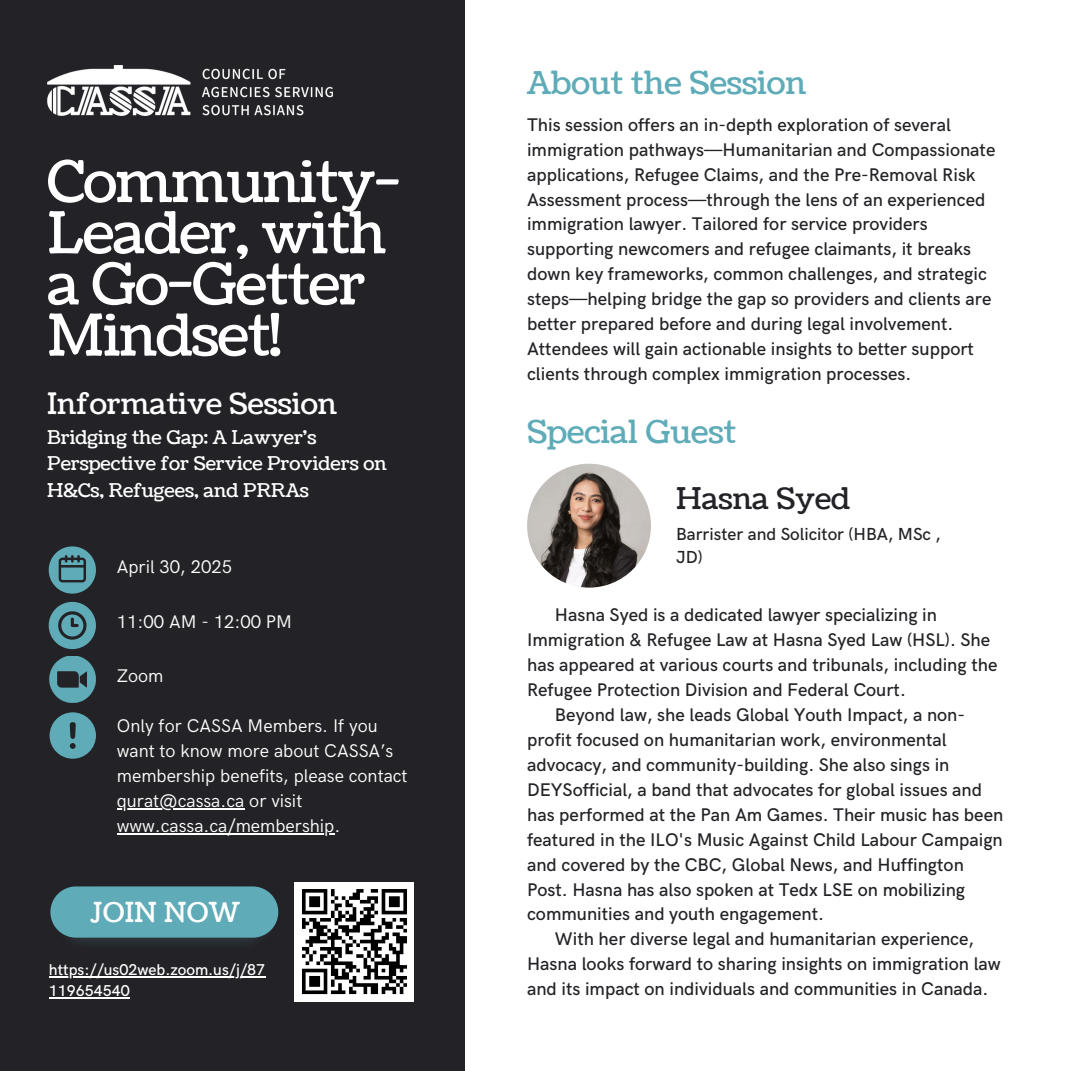
<style>
.page{position:relative;width:1071px;height:1071px;background:#fff}
.page>*{position:absolute;margin:0;border:0;box-sizing:border-box;transform-origin:0 0}
.t1{font:57.57px/51.1px "Coustard";letter-spacing:-.025em;color:#fff}
.t2{font:31.85px "Coustard";color:#5facb8}
.t3{font:29.75px "Coustard";color:#232226}
.t4{font:29.4px "Coustard";color:#fff}
.t5{font:27.47px "Coustard";color:#fff}
.t6{font:18.9px/26.2px "Coustard";color:#fff}
.t7{font:500 18.38px/24.8px "HK Grotesk";color:#232226}
.t8{font:18.38px/24.8px "HK Grotesk";color:#fff}
.t9{font:500 17.5px/22.4px "HK Grotesk";color:#232226}
.t10{font:500 15.75px/21px "HK Grotesk";color:#fff}
</style>
<div class="page">
<div style="left:0;top:0;width:464px;height:1071px;background:#232226"></div>
<img style="left:47px;top:66px;width:285px;height:50px">
<svg style="left:49px;top:546px;width:47px;height:48px"></svg>
<svg style="left:49px;top:602px;width:47px;height:47px"></svg>
<svg style="left:50px;top:712px;width:46px;height:46px"></svg>
<hr style="left:117px;top:808px;width:127px;height:2px;background:#fff">
<hr style="left:117px;top:833px;width:218px;height:2px;background:#fff">
<svg style="left:49px;top:656px;width:46px;height:46px;fill:#5facb8"></svg>
<svg style="left:57px;top:671px;width:30px;height:17px"></svg>
<img style="left:73px;top:909px;width:206px;height:34px">
<svg style="left:50px;top:886px;width:228px;height:52px;background:#5ba3ae"></svg>
<div style="left:295px;top:882px;width:119px;height:119px;background:#fff"></div>
<svg style="left:302px;top:889px;width:105px;height:106px"></svg>
<hr style="left:49px;top:977px;width:216px;height:1px;background:#fff">
<hr style="left:49px;top:998px;width:81px;height:1px;background:#fff">
<img style="left:527px;top:464px;width:124px;height:124px;border-radius:50%">
<p class="t1" style="left:47px;top:158px;width:354px">Community-<br>Leader, with a Go-Getter<br>Mindset!</p>
<h6 class="t4" style="left:47px;top:384px;width:291px">Informative Session</h6>
<h6 class="t6" style="left:47px;top:425px;width:341px">Bridging the Gap: A Lawyer's<br>Perspective for Service Providers on<br>H&amp;Cs, Refugees, and PRRAs</h6>
<p class="t8" style="left:117px;top:555px;width:117px">April 30, 2025</p>
<p class="t8" style="left:117px;top:610px;width:177px">11:00 AM - 12:00 PM</p>
<p class="t8" style="left:117px;top:664px;width:48px">Zoom</p>
<p class="t8" style="left:117px;top:714px;width:292px">Only for CASSA Members. If you want to know more about CASSA’s membership benefits, please contact</p>
<h1 class="t8" style="left:117px;top:789px;width:187px">qurat@cassa.ca or visit</h1>
<h6 class="t8" style="left:117px;top:814px;width:225px">www.cassa.ca/membership.</h6>
<h4 class="t5" style="left:90px;top:894px;width:152px">JOIN NOW</h4>
<h6 class="t10" style="left:49px;top:960px;width:218px">https://us02web.zoom.us/j/87<br>119654540</h6>
<p class="t2" style="left:527px;top:62px;width:281px">About the Session</p>
<h6 class="t7" style="left:527px;top:113px;width:470px">This session offers an in-depth exploration of several immigration pathways—Humanitarian and Compassionate applications, Refugee Claims, and the Pre-Removal Risk Assessment process—through the lens of an experienced immigration lawyer. Tailored for service providers supporting newcomers and refugee claimants, it breaks down key frameworks, common challenges, and strategic steps—helping bridge the gap so providers and clients are better prepared before and during legal involvement.<br>Attendees will gain actionable insights to better support clients through complex immigration processes.</h6>
<p class="t2" style="left:527px;top:410px;width:211px">Special Guest</p>
<h2 class="t3" style="left:676px;top:479px;width:176px">Hasna Syed</h2>
<h5 class="t9" style="left:676px;top:524px;width:266px">Barrister and Solicitor (HBA, MSc ,<br>JD)</h5>
<p class="t7" style="left:555px;top:603px;width:384px">Hasna Syed is a dedicated lawyer specializing in</p>
<p class="t7" style="left:527px;top:628px;width:465px">Immigration &amp; Refugee Law at Hasna Syed Law (HSL). She</p>
<p class="t7" style="left:527px;top:653px;width:472px">has appeared at various courts and tribunals, including the</p>
<p class="t7" style="left:527px;top:678px;width:380px">Refugee Protection Division and Federal Court.</p>
<p class="t7" style="left:555px;top:703px;width:412px">Beyond law, she leads Global Youth Impact, a non-</p>
<p class="t7" style="left:527px;top:728px;width:421px">profit focused on humanitarian work, environmental</p>
<p class="t7" style="left:527px;top:753px;width:424px">advocacy, and community-building. She also sings in</p>
<p class="t7" style="left:527px;top:778px;width:457px">DEYSofficial, a band that advocates for global issues and</p>
<p class="t7" style="left:527px;top:803px;width:478px">has performed at the Pan Am Games. Their music has been</p>
<p class="t7" style="left:527px;top:828px;width:477px">featured in the ILO's Music Against Child Labour Campaign</p>
<p class="t7" style="left:527px;top:853px;width:438px">and covered by the CBC, Global News, and Huffington</p>
<p class="t7" style="left:527px;top:878px;width:440px">Post. Hasna has also spoken at Tedx LSE on mobilizing</p>
<p class="t7" style="left:527px;top:903px;width:298px">communities and youth engagement.</p>
<p class="t7" style="left:555px;top:927px;width:421px">With her diverse legal and humanitarian experience,</p>
<p class="t7" style="left:527px;top:952px;width:475px">Hasna looks forward to sharing insights on immigration law</p>
<p class="t7" style="left:527px;top:977px;width:463px">and its impact on individuals and communities in Canada.</p>
</div>
